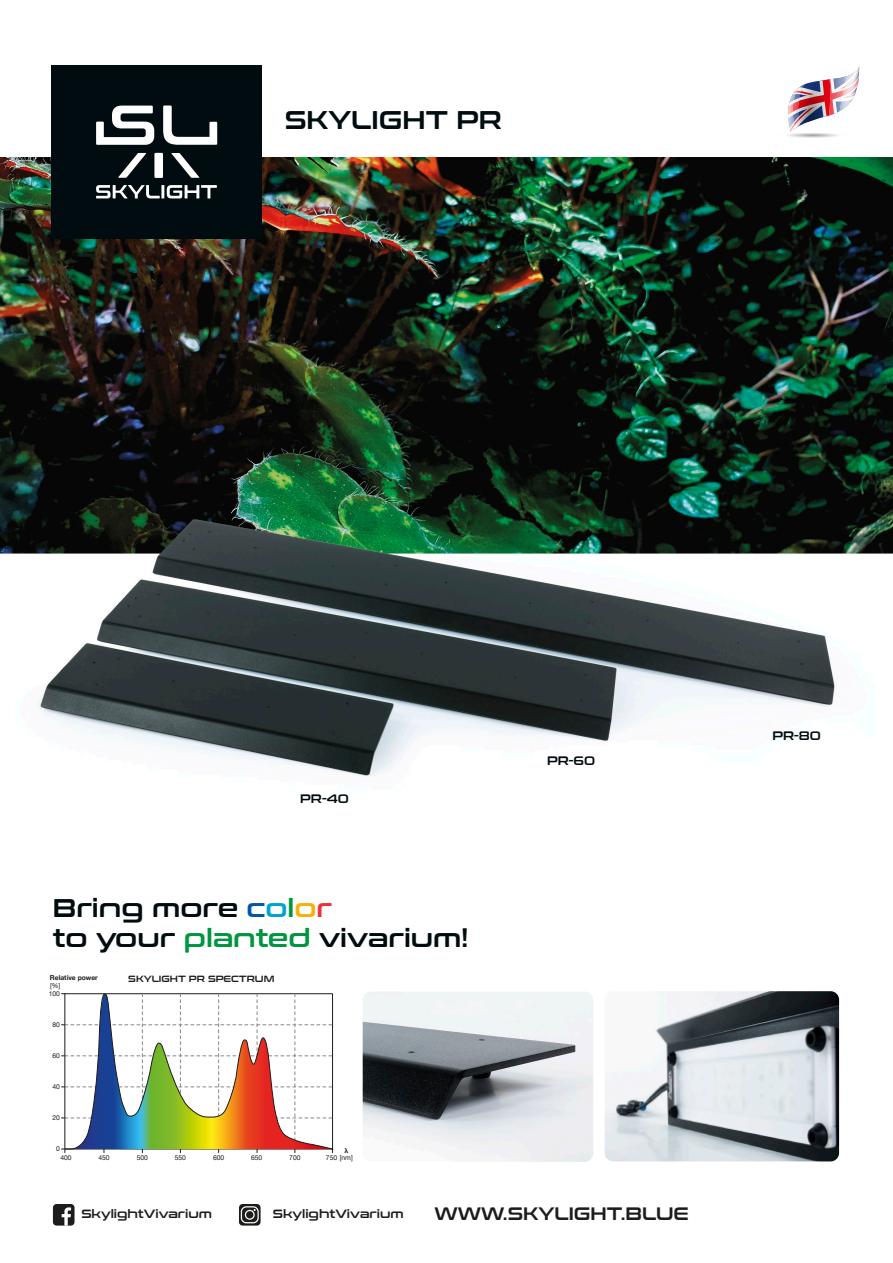
<style>
.page{position:relative;width:893px;height:1263px;background:#fff}
.page>*{position:absolute;margin:0;border:0;box-sizing:border-box;transform-origin:0 0}
.t1{font:25.5px/30.6px "Conthrax Sb";color:#000c0f}
.t2{font:18px "Conthrax Sb";color:#1c1c1a}
.t3{font:12.15px "Conthrax Sb";color:#000c0f}
.t4{font:12px "Conthrax Sb";color:#1c1c1a}
.t5{font:9px "Conthrax Sb";color:#1c1c1a}
.t6{font:6.75px "Helvetica Neue";color:#1c1c1a}
.t7{font:700 6.75px "Helvetica Neue";color:#1c1c1a}
.s1{color:#0056a4}
.s2{color:#00a3cf}
.s3{color:#009540}
.s4{color:#f8b10a}
.s5{color:#e7333e}
</style>
<div class="page">
<img style="left:0;top:65px;width:893px;height:1161px">
<div style="left:52px;top:65px;width:210px;height:174px;background:#000c0f"></div>
<svg style="left:96px;top:106px;width:58px;height:39px"></svg>
<svg style="left:163px;top:106px;width:54px;height:39px"></svg>
<svg style="left:154px;top:153px;width:9px;height:25px"></svg>
<svg style="left:118px;top:153px;width:28px;height:25px"></svg>
<svg style="left:171px;top:153px;width:28px;height:25px"></svg>
<svg style="left:96px;top:185px;width:121px;height:13px"></svg>
<img style="left:363px;top:991px;width:230px;height:171px">
<img style="left:605px;top:991px;width:234px;height:170px">
<div style="left:53px;top:1204px;width:22px;height:21px;background:#1c1c1a;border-radius:4px"></div>
<svg style="left:62px;top:1207px;width:9px;height:18px"></svg>
<svg style="left:239px;top:1204px;width:22px;height:21px"></svg>
<svg style="left:241px;top:1206px;width:18px;height:17px"></svg>
<svg style="left:61px;top:993px;width:273px;height:160px"></svg>
<svg style="left:779px;top:65px;width:80px;height:67px"></svg>
<svg style="left:772px;top:131px;width:80px;height:8px"></svg>
<p class="t1" style="left:285px;top:103px;width:219px">SKYLIGHT PR</p>
<p class="t3" style="left:300px;top:789px;width:50px">PR-40</p>
<p class="t1" style="left:53px;top:890px;width:417px">Bring more <span class="s1">c</span><span class="s2">o</span><span class="s3">l</span><span class="s4">o</span><span class="s5">r<br></span>to your <span class="s3">planted</span> vivarium!</p>
<p class="t7" style="left:50px;top:973px;width:49px">Relative power</p>
<p class="t5" style="left:128px;top:972px;width:148px">SKYLIGHT PR SPECTRUM</p>
<p class="t6" style="left:50px;top:980px;width:12px">[%]</p>
<p class="t6" style="left:49px;top:989px;width:13px">100</p>
<p class="t6" style="left:52px;top:1020px;width:9px">80</p>
<p class="t6" style="left:52px;top:1051px;width:9px">60</p>
<p class="t6" style="left:52px;top:1082px;width:9px">40</p>
<p class="t6" style="left:52px;top:1112px;width:9px">20</p>
<p class="t6" style="left:56px;top:1143px;width:5px">0</p>
<p class="t7" style="left:344px;top:1145px;width:5px">λ</p>
<p class="t6" style="left:60px;top:1153px;width:13px">400</p>
<p class="t6" style="left:98px;top:1153px;width:13px">450</p>
<p class="t6" style="left:137px;top:1153px;width:13px">500</p>
<p class="t6" style="left:175px;top:1153px;width:13px">550</p>
<p class="t6" style="left:213px;top:1153px;width:13px">600</p>
<p class="t6" style="left:251px;top:1153px;width:13px">650</p>
<p class="t6" style="left:289px;top:1153px;width:13px">700</p>
<p class="t6" style="left:326px;top:1153px;width:28px">750 [nm]</p>
<p class="t3" style="left:547px;top:751px;width:50px">PR-60</p>
<p class="t4" style="left:81px;top:1205px;width:132px">SkylightVivarium</p>
<p class="t4" style="left:273px;top:1205px;width:132px">SkylightVivarium</p>
<p class="t2" style="left:435px;top:1200px;width:256px">WWW.SKYLIGHT.BLUE</p>
<p class="t3" style="left:772px;top:726px;width:50px">PR-80</p>
</div>
